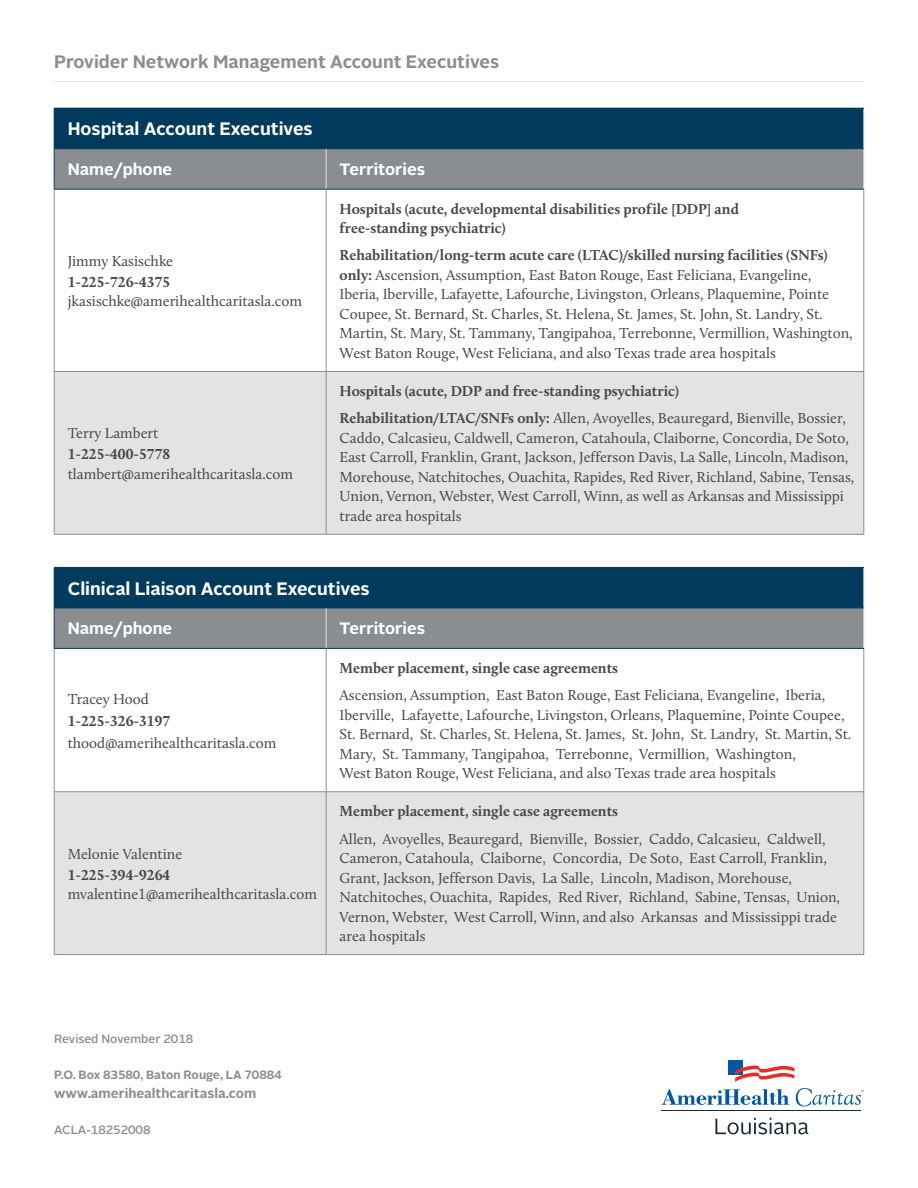
<style>
.page{position:relative;width:918px;height:1188px;background:#fff}
.page>*{position:absolute;margin:0;border:0;box-sizing:border-box;transform-origin:0 0}
.t1{font:700 18px "Alright Sans";color:#fff}
.t2{font:700 18px "Alright Sans";color:#8b8e90}
.t3{font:700 16.5px "Alright Sans";color:#fff}
.t4{font:15px/19.5px "Calluna";color:#48484a}
.t5{font:700 15px/19.5px "Calluna";color:#48484a}
.t6{font:700 13.5px "Alright Sans";color:#8b8e90}
.t7{font:500 12px "Alright Sans";color:#8b8e90}
.t8{font:700 12px "Alright Sans";color:#8b8e90}
.s1{font-weight:700}
.s2{font-weight:400}
</style>
<div class="page">
<hr style="left:54px;top:81px;width:810px;height:1px;background:#e2e3e4">
<div style="left:54px;top:108px;width:810px;height:41px;background:#003a5d"></div>
<div style="left:55px;top:149px;width:809px;height:40px;background:#8b8e90"></div>
<div style="left:55px;top:372px;width:809px;height:162px;background:#e2e3e4"></div>
<hr style="left:54px;top:189px;width:1px;height:182px;background:#8b8e90">
<hr style="left:54px;top:372px;width:1px;height:162px;background:#8b8e90">
<hr style="left:326px;top:189px;width:1px;height:182px;background:#8b8e90">
<hr style="left:864px;top:189px;width:1px;height:182px;background:#8b8e90">
<hr style="left:326px;top:372px;width:1px;height:162px;background:#8b8e90">
<hr style="left:864px;top:372px;width:1px;height:162px;background:#8b8e90">
<hr style="left:54px;top:371px;width:272px;height:1px;background:#8b8e90">
<hr style="left:326px;top:371px;width:538px;height:1px;background:#8b8e90">
<hr style="left:54px;top:534px;width:272px;height:1px;background:#8b8e90">
<hr style="left:326px;top:534px;width:538px;height:1px;background:#8b8e90">
<hr style="left:864px;top:108px;width:1px;height:41px;background:#e2e3e4">
<hr style="left:326px;top:149px;width:1px;height:40px;background:#e2e3e4">
<hr style="left:864px;top:149px;width:1px;height:40px;background:#e2e3e4">
<hr style="left:54px;top:149px;width:1px;height:40px;background:#003a5d">
<hr style="left:54px;top:189px;width:272px;height:1px;background:#003a5d">
<hr style="left:326px;top:189px;width:538px;height:1px;background:#003a5d">
<div style="left:728px;top:1061px;width:14px;height:14px;background:#0058a4"></div>
<svg style="left:735px;top:1066px;width:59px;height:16px"></svg>
<svg style="left:662px;top:1089px;width:127px;height:16px"></svg>
<svg style="left:715px;top:1118px;width:93px;height:16px"></svg>
<hr style="left:662px;top:1111px;width:199px;height:1px;background:#1d2b39">
<svg style="left:796px;top:1088px;width:68px;height:18px"></svg>
<div style="left:54px;top:567px;width:810px;height:41px;background:#003a5d"></div>
<div style="left:55px;top:609px;width:809px;height:39px;background:#8b8e90"></div>
<div style="left:55px;top:792px;width:809px;height:162px;background:#e2e3e4"></div>
<hr style="left:54px;top:649px;width:1px;height:143px;background:#8b8e90">
<hr style="left:54px;top:792px;width:1px;height:162px;background:#8b8e90">
<hr style="left:326px;top:649px;width:1px;height:143px;background:#8b8e90">
<hr style="left:864px;top:649px;width:1px;height:143px;background:#8b8e90">
<hr style="left:326px;top:792px;width:1px;height:162px;background:#8b8e90">
<hr style="left:864px;top:792px;width:1px;height:162px;background:#8b8e90">
<hr style="left:54px;top:791px;width:272px;height:1px;background:#8b8e90">
<hr style="left:326px;top:791px;width:538px;height:1px;background:#8b8e90">
<hr style="left:54px;top:954px;width:272px;height:1px;background:#8b8e90">
<hr style="left:326px;top:954px;width:538px;height:1px;background:#8b8e90">
<hr style="left:864px;top:568px;width:1px;height:40px;background:#e2e3e4">
<hr style="left:326px;top:608px;width:1px;height:40px;background:#e2e3e4">
<hr style="left:864px;top:608px;width:1px;height:40px;background:#e2e3e4">
<hr style="left:54px;top:608px;width:1px;height:40px;background:#003a5d">
<hr style="left:54px;top:608px;width:272px;height:1px;background:#003a5d">
<hr style="left:54px;top:648px;width:272px;height:1px;background:#003a5d">
<hr style="left:326px;top:608px;width:538px;height:1px;background:#003a5d">
<hr style="left:326px;top:648px;width:538px;height:1px;background:#003a5d">
<p class="t2" style="left:54px;top:49px;width:447px">Provider Network Management Account Executives</p>
<p class="t1" style="left:68px;top:116px;width:247px">Hospital Account Executives</p>
<p class="t3" style="left:68px;top:158px;width:106px">Name/phone</p>
<p class="t3" style="left:340px;top:158px;width:87px">Territories</p>
<p class="t4" style="left:68px;top:251px;width:107px">Jimmy Kasischke</p>
<p class="t5" style="left:68px;top:272px;width:104px">1-225-726-4375</p>
<p class="t4" style="left:68px;top:291px;width:236px">jkasischke@amerihealthcaritasla.com</p>
<p class="t4" style="left:68px;top:423px;width:92px">Terry Lambert</p>
<p class="t5" style="left:68px;top:444px;width:104px">1-225-400-5778</p>
<p class="t4" style="left:68px;top:464px;width:227px">tlambert@amerihealthcaritasla.com</p>
<p class="t5" style="left:340px;top:199px;width:401px">Hospitals (acute, developmental disabilities profile [DDP] and free-standing psychiatric)</p>
<p class="t4" style="left:340px;top:246px;width:515px"><span class="s1">Rehabilitation/long-term acute care (LTAC)/skilled nursing facilities (SNFs) only:</span> Ascension, Assumption, East Baton Rouge, East Feliciana, Evangeline, Iberia, Iberville, Lafayette, Lafourche, Livingston, Orleans, Plaquemine, Pointe Coupee, St. Bernard, St. Charles, St. Helena, St. James, St. John, St. Landry, St.<br>Martin, St. Mary, St. Tammany, Tangipahoa, Terrebonne, Vermillion, Washington, West Baton Rouge, West Feliciana, and also Texas trade area hospitals</p>
<p class="t5" style="left:340px;top:377px;width:508px;line-height:27px">Hospitals (acute, DDP and free-standing psychiatric)<br>Rehabilitation/LTAC/SNFs only: <span class="s2">Allen, Avoyelles, Beauregard, Bienville, Bossier,</span></p>
<p class="t4" style="left:340px;top:428px;width:516px">Caddo, Calcasieu, Caldwell, Cameron, Catahoula, Claiborne, Concordia, De Soto, East Carroll, Franklin, Grant, Jackson, Jefferson Davis, La Salle, Lincoln, Madison, Morehouse, Natchitoches, Ouachita, Rapides, Red River, Richland, Sabine, Tensas, Union, Vernon, Webster, West Carroll, Winn, as well as Arkansas and Mississippi trade area hospitals</p>
<p class="t1" style="left:68px;top:576px;width:304px">Clinical Liaison Account Executives</p>
<p class="t3" style="left:68px;top:617px;width:106px">Name/phone</p>
<p class="t3" style="left:340px;top:617px;width:87px">Territories</p>
<p class="t4" style="left:68px;top:689px;width:83px">Tracey Hood</p>
<p class="t5" style="left:68px;top:711px;width:104px">1-225-326-3197</p>
<p class="t4" style="left:68px;top:733px;width:210px">thood@amerihealthcaritasla.com</p>
<p class="t4" style="left:68px;top:844px;width:116px">Melonie Valentine</p>
<p class="t5" style="left:68px;top:865px;width:104px">1-225-394-9264</p>
<p class="t4" style="left:68px;top:884px;width:251px">mvalentine1@amerihealthcaritasla.com</p>
<p class="t5" style="left:340px;top:658px;width:280px">Member placement, single case agreements</p>
<p class="t4" style="left:340px;top:685px;width:513px">Ascension, Assumption, East Baton Rouge, East Feliciana, Evangeline, Iberia, Iberville, Lafayette, Lafourche, Livingston, Orleans, Plaquemine, Pointe Coupee, St. Bernard, St. Charles, St. Helena, St. James, St. John, St. Landry, St. Martin, St.<br>Mary, St. Tammany, Tangipahoa, Terrebonne, Vermillion, Washington,<br>West Baton Rouge, West Feliciana, and also Texas trade area hospitals</p>
<p class="t5" style="left:340px;top:801px;width:280px">Member placement, single case agreements</p>
<p class="t4" style="left:340px;top:829px;width:502px">Allen, Avoyelles, Beauregard, Bienville, Bossier, Caddo, Calcasieu, Caldwell, Cameron, Catahoula, Claiborne, Concordia, De Soto, East Carroll, Franklin, Grant, Jackson, Jefferson Davis, La Salle, Lincoln, Madison, Morehouse, Natchitoches, Ouachita, Rapides, Red River, Richland, Sabine, Tensas, Union, Vernon, Webster, West Carroll, Winn, and also Arkansas and Mississippi trade area hospitals</p>
<p class="t7" style="left:54px;top:1030px;width:141px">Revised November 2018</p>
<p class="t8" style="left:54px;top:1067px;width:229px">P.O. Box 83580, Baton Rouge, LA 70884</p>
<p class="t6" style="left:54px;top:1083px;width:204px">www.amerihealthcaritasla.com</p>
<p class="t7" style="left:54px;top:1122px;width:98px">ACLA-18252008</p>
</div>
